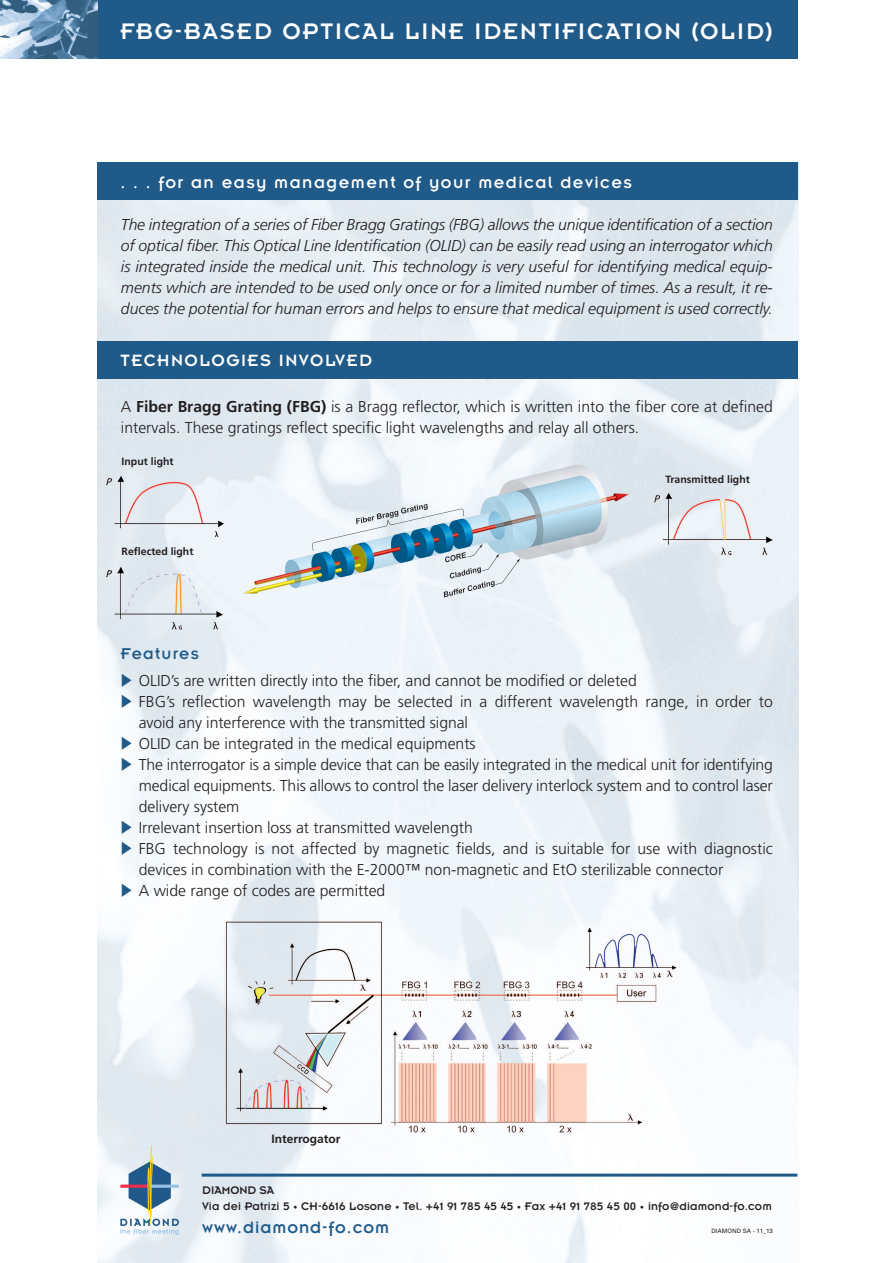
<style>
.page{position:relative;width:893px;height:1263px;background:#fff}
.page>*{position:absolute;margin:0;border:0;box-sizing:border-box;transform-origin:0 0}
.t1{font:25.5px "Insignia";letter-spacing:.07em;color:#fff}
.t2{font:24.75px "Insignia";letter-spacing:.08em;color:#fff}
.t3{font:18px "Insignia";letter-spacing:.08em;color:#fff}
.t4{font:18px "Insignia";letter-spacing:.055em;color:#1f5a89}
.t5{font:17.25px "Insignia";letter-spacing:.075em;color:#1f5a89}
.t6{font:300 15.75px/21px "Frutiger LT Std";color:#231f20}
.t7{font:italic 300 15.75px/21px "Frutiger LT Std";color:#231f20;text-align:justify}
.t8{font:12.15px/15.8px "Insignia";letter-spacing:.015em;color:#231f20}
.t9{font:700 12px "Frutiger LT Std";color:#231f20}
.t10{font:700 10.5px "Frutiger LT Std";color:#231f20}
.t11{font:6px "Univers";color:#231f20}
.s1{font-weight:700}
.s2{color:#1f5a89}
.s3{font-size:9px}
.s4{font-size:12px}
</style>
<div class="page">
<img style="left:98px;top:199px;width:700px;height:1064px">
<div style="left:98px;top:341px;width:700px;height:37px;background:#1f5a89"></div>
<img style="left:240px;top:457px;width:389px;height:160px">
<img style="left:99px;top:461px;width:126px;height:75px">
<img style="left:97px;top:556px;width:136px;height:79px">
<img style="left:647px;top:479px;width:138px;height:92px">
<div style="left:98px;top:162px;width:700px;height:37px;background:#1f5a89"></div>
<img style="left:211px;top:910px;width:476px;height:250px">
<div style="left:98px;top:0;width:700px;height:59px;background:#1f5a89"></div>
<img style="left:120px;top:1145px;width:59px;height:90px">
<hr style="left:202px;top:1173px;width:595px;height:3px;background:#1f5a89">
<img style="left:0;top:0;width:98px;height:59px">
<h2 class="t2" style="left:120px;top:24px;width:654px">FBG-BASED OPTICAL LINE IDENTIFICATION (OLID)</h2>
<h1 class="t1" style="left:120px;top:26px;width:645px">FBG-BASED FIBER OPTIC IDENTIFICATION (FOID)</h1>
<p class="t3" style="left:120px;top:176px;width:513px">. . . for an easy management of your medical devices</p>
<p class="t7" style="left:121px;top:215px;width:653px">The integration of a series of Fiber Bragg Gratings (FBG) allows the unique identification of a section of optical fiber. This Optical Line Identification (OLID) can be easily read using an interrogator which is integrated inside the medical unit. This technology is very useful for identifying medical equip&shy;ments which are intended to be used only once or for a limited number of times. As a result, it re&shy;duces the potential for human errors and helps to ensure that medical equipment is used correctly.</p>
<p class="t3" style="left:120px;top:355px;width:253px">TECHNOLOGIES INVOLVED</p>
<p class="t6" style="left:121px;top:397px;width:653px">A <span class="s1">Fiber Bragg Grating (FBG)</span> is a Bragg reflector, which is written into the fiber core at defined intervals. These gratings reflect specific light wavelengths and relay all others.</p>
<p class="t10" style="left:122px;top:457px;width:53px">Input light</p>
<p class="t10" style="left:122px;top:547px;width:73px">Reflected light</p>
<p class="t10" style="left:666px;top:475px;width:86px">Transmitted light</p>
<p class="t5" style="left:121px;top:648px;width:79px">Features</p>
<p class="t6" style="left:121px;top:671px;width:517px"><span class="s2">◆</span> OLID’s are written directly into the fiber, and cannot be modified or deleted</p>
<p class="t6" style="left:139px;top:692px;width:636px;text-indent:-18px"><span class="s2">◆</span> FBG’s reflection wavelength may be selected in a different wavelength range, in order to avoid any interference with the transmitted signal</p>
<p class="t6" style="left:121px;top:734px;width:356px"><span class="s2">◆</span> OLID can be integrated in the medical equipments</p>
<p class="t6" style="left:139px;top:755px;width:636px;text-align:justify;text-indent:-18px"><span class="s2">◆</span> The interrogator is a simple device that can be easily integrated in the medical unit for identifying medical equipments. This allows to control the laser delivery interlock system and to control laser delivery system</p>
<p class="t6" style="left:121px;top:818px;width:353px"><span class="s2">◆</span> Irrelevant insertion loss at transmitted wavelength</p>
<p class="t6" style="left:139px;top:839px;width:636px;text-indent:-18px"><span class="s2">◆</span> FBG technology is not affected by magnetic fields, and is suitable for use with diagnostic devices in combination with the E-2000™ non-magnetic and EtO sterilizable connector</p>
<p class="t6" style="left:121px;top:881px;width:266px"><span class="s2">◆</span> A wide range of codes are permitted</p>
<p class="t9" style="left:271px;top:1134px;width:71px">Interrogator</p>
<p class="t8" style="left:202px;top:1183px;width:571px">DIAMOND SA<br>Via dei Patrizi 5 <span class="s3">•</span> CH-6616 Losone <span class="s3">•</span> Tel<span class="s4">. +41 91 785 45 45</span> <span class="s3">•</span> Fax <span class="s4">+41 91 785 45 00</span> <span class="s3">•</span> info@diamond-fo.com</p>
<p class="t4" style="left:202px;top:1222px;width:188px">www.diamond-fo.com</p>
<p class="t11" style="left:712px;top:1228px;width:63px">DIAMOND SA - 11_13</p>
</div>
